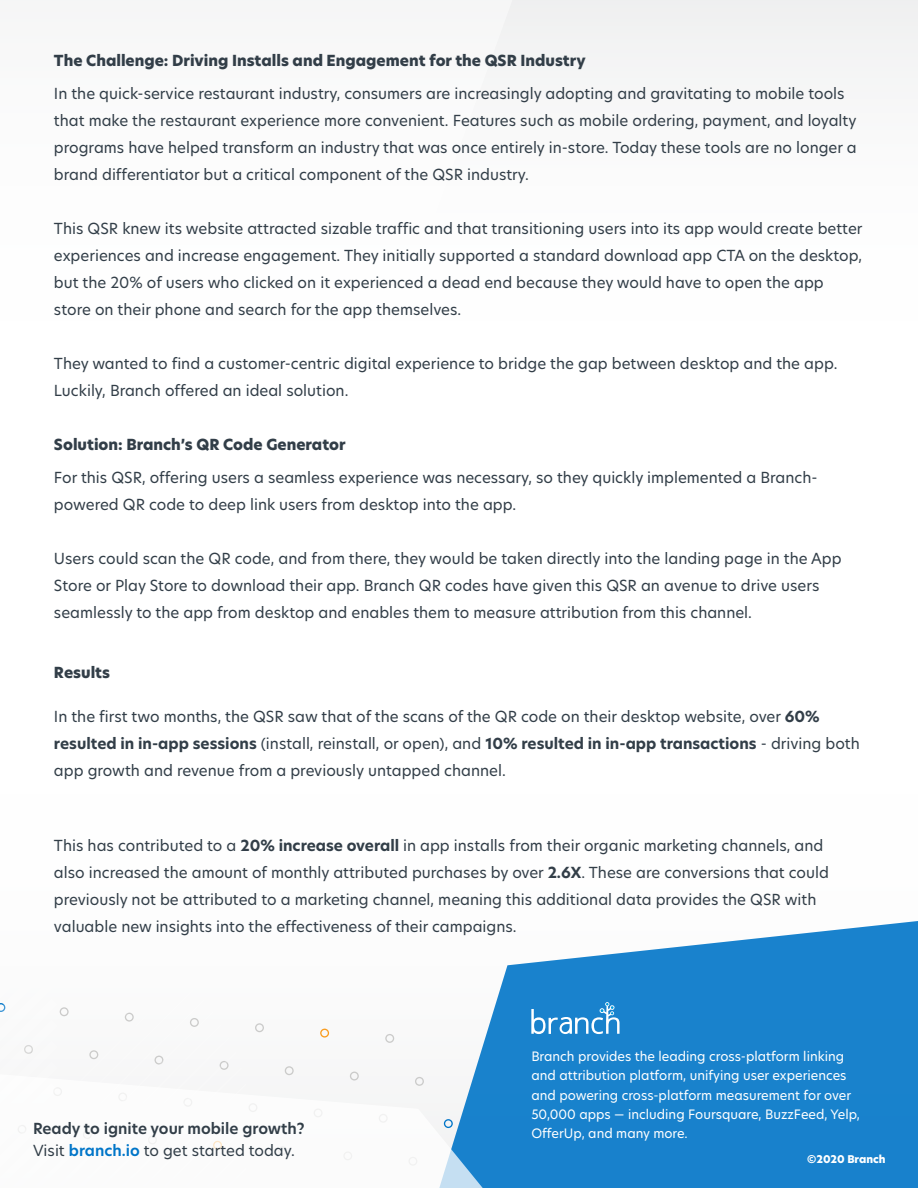
<style>
.page{position:relative;width:918px;height:1188px;background:#fff}
.page>*{position:absolute;margin:0;border:0;box-sizing:border-box;transform-origin:0 0}
.t1{font:15px/27px "Hero New";color:#323e48}
.t2{font:800 15px "Hero New";color:#323e48}
.t3{font:600 15px/22.5px "Hero New";color:#323e48}
.t4{font:12.75px/19.4px "Hero New";color:#fff}
.t5{font:800 10.5px "Hero New";color:#fff}
.s1{font-weight:700}
.s2{font-weight:400}
.s3{color:#0075c8}
</style>
<div class="page">
<div style="left:527px;top:0;width:391px;height:71px;background:#f2f2f2"></div>
<svg style="left:320px;top:1029px;width:9px;height:9px"></svg>
<svg style="left:385px;top:1034px;width:9px;height:9px"></svg>
<svg style="left:285px;top:1066px;width:9px;height:4px"></svg>
<svg style="left:0;top:1003px;width:264px;height:67px"></svg>
<svg style="left:475px;top:921px;width:443px;height:267px;fill:#1982cc"></svg>
<div style="left:487px;top:0;width:40px;height:71px;background:#f4f4f4"></div>
<svg style="left:18px;top:1070px;width:498px;height:118px"></svg>
<svg style="left:531px;top:1002px;width:89px;height:32px"></svg>
<p class="t2" style="left:54px;top:50px;width:533px">The Challenge: Driving Installs and Engagement for the QSR Industry</p>
<p class="t1" style="left:54px;top:80px;width:804px">In the quick-service restaurant industry, consumers are increasingly adopting and gravitating to mobile tools that make the restaurant experience more convenient. Features such as mobile ordering, payment, and loyalty programs have helped transform an industry that was once entirely in-store. Today these tools are no longer a brand differentiator but a critical component of the QSR industry.</p>
<p class="t1" style="left:54px;top:215px;width:810px">This QSR knew its website attracted sizable traffic and that transitioning users into its app would create better experiences and increase engagement. They initially supported a standard download app CTA on the desktop, but the 20% of users who clicked on it experienced a dead end because they would have to open the app store on their phone and search for the app themselves.</p>
<p class="t1" style="left:54px;top:350px;width:785px">They wanted to find a customer-centric digital experience to bridge the gap between desktop and the app.<br>Luckily, Branch offered an ideal solution.</p>
<p class="t2" style="left:54px;top:434px;width:293px">Solution: Branch’s QR Code Generator</p>
<p class="t1" style="left:54px;top:464px;width:765px">For this QSR, offering users a seamless experience was necessary, so they quickly implemented a Branch&shy;powered QR code to deep link users from desktop into the app.</p>
<p class="t1" style="left:54px;top:545px;width:789px">Users could scan the QR code, and from there, they would be taken directly into the landing page in the App<br>Store or Play Store to download their app. Branch QR codes have given this QSR an avenue to drive users seamlessly to the app from desktop and enables them to measure attribution from this channel.</p>
<p class="t2" style="left:54px;top:662px;width:58px">Results</p>
<p class="t1" style="left:54px;top:702px;width:807px">In the first two months, the QSR saw that of the scans of the QR code on their desktop website, over <span class="s1">60% resulted in in-app sessions</span> (install, reinstall, or open), and <span class="s1">10% resulted in in-app transactions</span> - driving both app growth and revenue from a previously untapped channel.</p>
<p class="t1" style="left:54px;top:831px;width:777px">This has contributed to a <span class="s1">20% increase overall</span> in app installs from their organic marketing channels, and also increased the amount of monthly attributed purchases by over <span class="s1">2.6X</span>. These are conversions that could previously not be attributed to a marketing channel, meaning this additional data provides the QSR with valuable new insights into the effectiveness of their campaigns.</p>
<p class="t3" style="left:33px;top:1117px;width:273px">Ready to ignite your mobile growth?<br><span class="s2">Visit</span> <span class="s3">branch.io</span> <span class="s2">to get started today.</span></p>
<p class="t4" style="left:531px;top:1046px;width:330px">Branch provides the leading cross-platform linking and attribution platform, unifying user experiences and powering cross-platform measurement for over 50,000 apps — including Foursquare, BuzzFeed, Yelp, OfferUp, and many more.</p>
<p class="t5" style="left:807px;top:1152px;width:80px">©2020 Branch</p>
</div>
